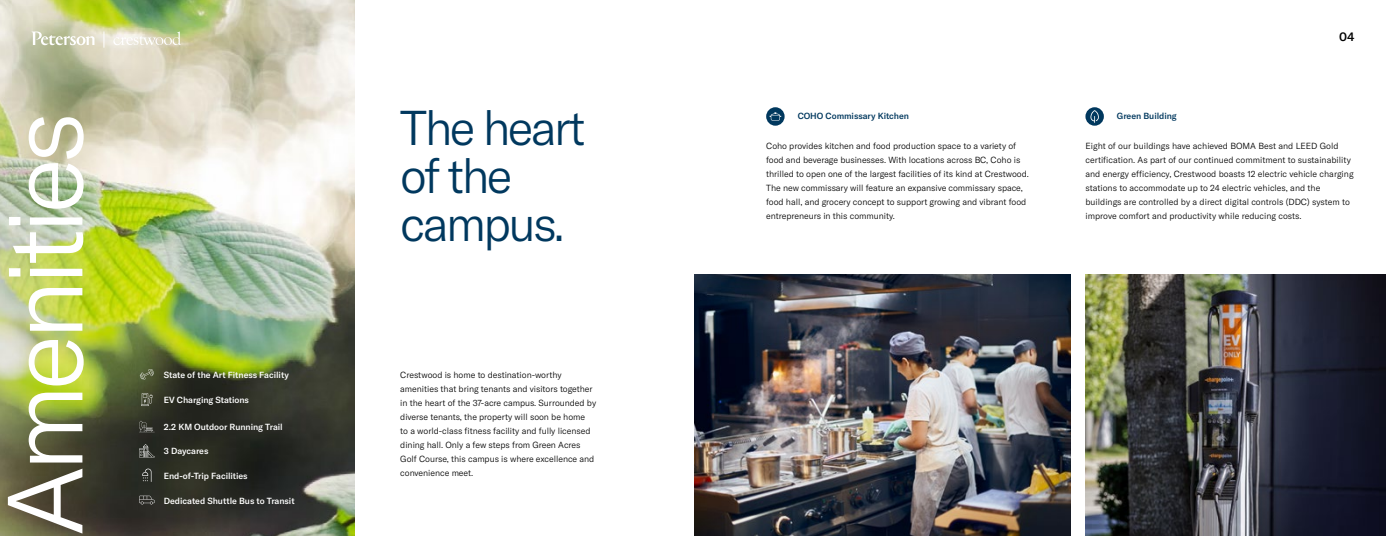
<style>
.page{position:relative;width:1386px;height:536px;background:#fff}
.page>*{position:absolute;margin:0;border:0;box-sizing:border-box;transform-origin:0 0}
.t1{font:300 105px "GT America";letter-spacing:-.06em;color:#fff}
.t2{font:300 48.12px/48.1px "GT America";letter-spacing:-.06em;color:#00385e}
.t3{font:500 12.25px "GT America";color:#000}
.t4{font:300 8.75px/14px "GT America";letter-spacing:-.005em;color:#000}
.t5{font:500 8.75px "GT America";letter-spacing:-.005em;color:#fff}
.t6{font:500 8.75px "GT America";letter-spacing:-.005em;color:#00385e}
</style>
<div class="page">
<img style="left:0;top:0;width:354px;height:536px">
<svg style="left:31px;top:32px;width:64px;height:13px"></svg>
<svg style="left:113px;top:31px;width:68px;height:14px"></svg>
<svg style="left:104px;top:32px;width:1px;height:16px"></svg>
<svg style="left:766px;top:107px;width:19px;height:19px"></svg>
<svg style="left:1085px;top:107px;width:19px;height:19px"></svg>
<svg style="left:1090px;top:110px;width:9px;height:13px"></svg>
<img style="left:695px;top:274px;width:375px;height:262px">
<img style="left:1085px;top:274px;width:301px;height:262px">
<svg style="left:769px;top:112px;width:12px;height:8px"></svg>
<svg style="left:140px;top:369px;width:14px;height:10px"></svg>
<svg style="left:141px;top:393px;width:12px;height:13px"></svg>
<svg style="left:139px;top:444px;width:16px;height:13px"></svg>
<svg style="left:142px;top:468px;width:9px;height:14px"></svg>
<svg style="left:139px;top:420px;width:16px;height:12px"></svg>
<svg style="left:139px;top:495px;width:16px;height:9px"></svg>
<h1 class="t1" style="left:-16px;top:536px;width:425px;rotate:-90deg">Amenities</h1>
<h2 class="t2" style="left:400px;top:104px;width:187px">The heart of the campus.</h2>
<p class="t5" style="left:164px;top:369px;width:127px">State of the Art Fitness Facility</p>
<p class="t5" style="left:164px;top:394px;width:87px">EV Charging Stations</p>
<p class="t4" style="left:400px;top:367px;width:197px">Crestwood is home to destination-worthy amenities that bring tenants and visitors together in the heart of the 37-acre campus. Surrounded by diverse tenants, the property will soon be home<br>to a world-class fitness facility and fully licensed dining hall. Only a few steps from Green Acres Golf Course, this campus is where excellence and convenience meet.</p>
<p class="t5" style="left:164px;top:421px;width:120px">2.2 KM Outdoor Running Trail</p>
<p class="t5" style="left:164px;top:445px;width:46px">3 Daycares</p>
<p class="t5" style="left:164px;top:470px;width:85px">End-of-Trip Facilities</p>
<p class="t5" style="left:164px;top:495px;width:132px">Dedicated Shuttle Bus to Transit</p>
<h3 class="t3" style="left:1339px;top:29px;width:17px">04</h3>
<p class="t6" style="left:1117px;top:111px;width:61px">Green Building</p>
<p class="t6" style="left:798px;top:111px;width:113px">COHO Commissary Kitchen</p>
<p class="t4" style="left:766px;top:138px;width:264px">Coho provides kitchen and food production space to a variety of food and beverage businesses. With locations across BC, Coho is thrilled to open one of the largest facilities of its kind at Crestwood.<br>The new commissary will feature an expansive commissary space, food hall, and grocery concept to support growing and vibrant food entrepreneurs in this community.</p>
<p class="t4" style="left:1085px;top:138px;width:270px">Eight of our buildings have achieved BOMA Best and LEED Gold certification. As part of our continued commitment to sustainability and energy efficiency, Crestwood boasts 12 electric vehicle charging stations to accommodate up to 24 electric vehicles, and the buildings are controlled by a direct digital controls (DDC) system to improve comfort and productivity while reducing costs.</p>
</div>
